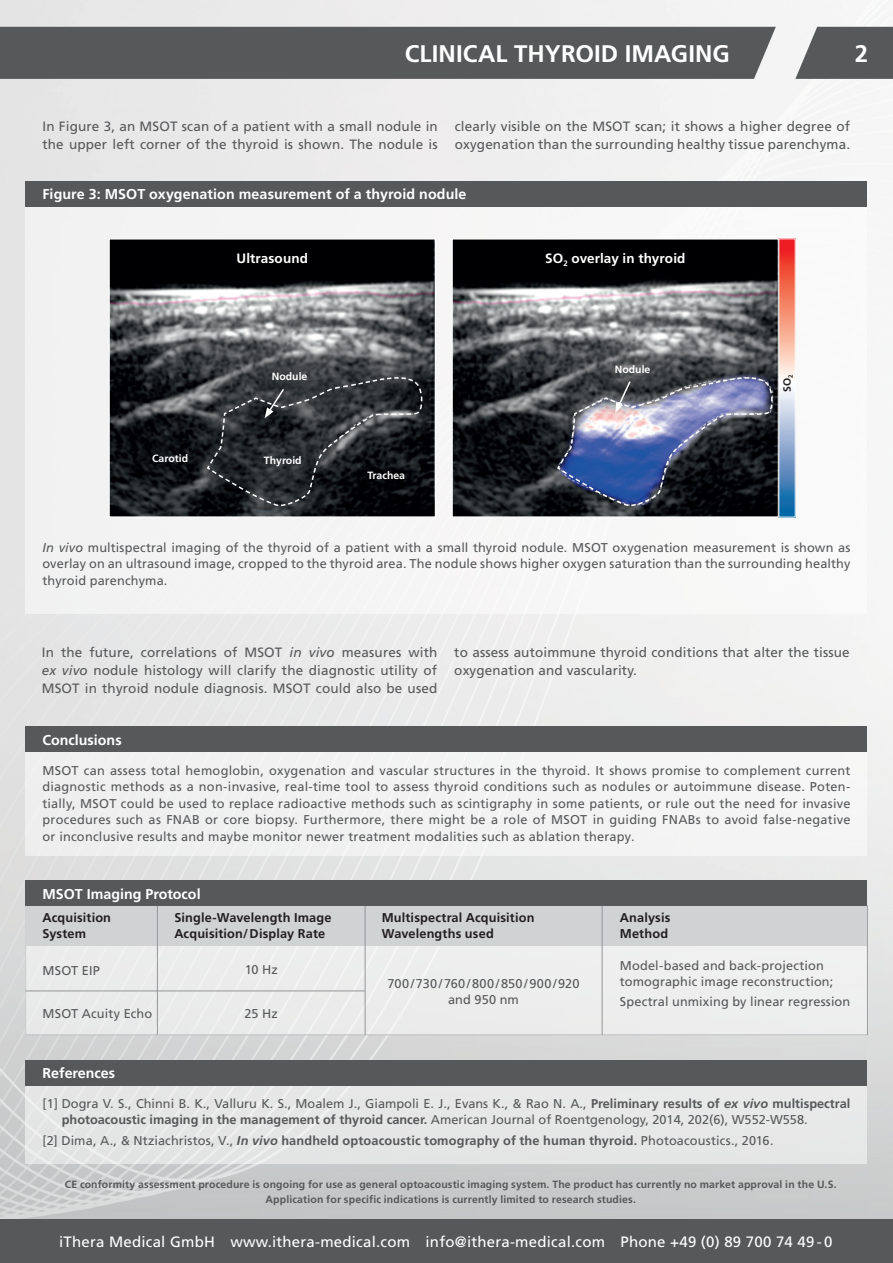
<style>
.page{position:relative;width:893px;height:1263px;background:#fff}
.page>*{position:absolute;margin:0;border:0;box-sizing:border-box;transform-origin:0 0}
.t1{font:700 24px "Frutiger LT Std";letter-spacing:.005em;color:#fff}
.t2{font:15px "Frutiger LT Std";letter-spacing:.015em;color:#fff}
.t3{font:700 14.25px "Frutiger LT Std";color:#fff}
.t4{font:13.5px/18px "Frutiger LT Std";letter-spacing:.01em;color:#57585a}
.t5{font:700 13.5px "Frutiger LT Std";letter-spacing:.01em;color:#fff}
.t6{font:12.75px/16.5px "Frutiger LT Std";letter-spacing:.01em;color:#57585a;text-align:justify}
.t7{font:700 12.75px/15.3px "Frutiger LT Std";letter-spacing:.01em;color:#231f20}
.t8{font:700 10.5px/15px "Frutiger LT Std";letter-spacing:.015em;color:#57585a;text-align:center}
.t9{font:700 10.5px "Frutiger LT Std";color:#fff}
.t10{font:700 10.5px "Frutiger LT Std";color:#231f20}
.s1{font-style:italic}
.s2{font-weight:700}
.s3{font-weight:700;font-style:italic}
</style>
<div class="page">
<img style="left:0;top:0;width:893px;height:1219px">
<div style="left:0;top:1219px;width:893px;height:44px;background:#57585a"></div>
<svg style="left:795px;top:27px;width:98px;height:52px;background:#696a6b"></svg>
<div style="left:0;top:27px;width:776px;height:52px;background:#57585a"></div>
<div style="left:26px;top:189px;width:841px;height:425px;background:#f6f5f6"></div>
<div style="left:26px;top:1068px;width:841px;height:95px;background:#e6e6e6"></div>
<div style="left:26px;top:731px;width:841px;height:124px;background:#f2f2f3"></div>
<div style="left:26px;top:726px;width:841px;height:26px;background:#57585a"></div>
<div style="left:26px;top:181px;width:841px;height:26px;background:#57585a"></div>
<div style="left:26px;top:880px;width:841px;height:155px;background:#ededed"></div>
<div style="left:26px;top:880px;width:841px;height:26px;background:#57585a"></div>
<div style="left:26px;top:1060px;width:841px;height:26px;background:#57585a"></div>
<div style="left:26px;top:906px;width:841px;height:39px;background:#d1d2d4"></div>
<hr style="left:26px;top:991px;width:339px;height:1px;background:#939598">
<hr style="left:157px;top:906px;width:1px;height:129px;background:#939598">
<hr style="left:365px;top:906px;width:1px;height:129px;background:#939598">
<hr style="left:602px;top:906px;width:1px;height:129px;background:#939598">
<svg style="left:781px;top:241px;width:12px;height:274px;background:#bf9aa2"></svg>
<div style="left:779px;top:239px;width:16px;height:278px;border:1px solid #fff"></div>
<img style="left:111px;top:241px;width:323px;height:274px">
<div style="left:109px;top:239px;width:327px;height:278px;border:1px solid #fff"></div>
<img style="left:454px;top:241px;width:323px;height:274px">
<div style="left:452px;top:239px;width:327px;height:278px;border:1px solid #fff"></div>
<svg style="left:556px;top:374px;width:217px;height:133px;background:#4e566f"></svg>
<svg style="left:206px;top:374px;width:217px;height:133px;background:#2d3032"></svg>
<h1 class="t1" style="left:405px;top:39px;width:327px">CLINICAL THYROID IMAGING</h1>
<h1 class="t1" style="left:855px;top:39px;width:15px">2</h1>
<p class="t4" style="left:43px;top:117px;width:397px">In Figure 3, an MSOT scan of a patient with a small nodule in the upper left corner of the thyroid is shown. The nodule is</p>
<p class="t4" style="left:455px;top:117px;width:397px">clearly visible on the MSOT scan; it shows a higher degree of oxygenation than the surrounding healthy tissue parenchyma.</p>
<p class="t3" style="left:43px;top:186px;width:425px">Figure 3: MSOT oxygenation measurement of a thyroid nodule</p>
<p class="t9" style="left:152px;top:452px;width:37px">Carotid</p>
<p class="t5" style="left:237px;top:251px;width:73px">Ultrasound</p>
<p class="t5" style="left:545px;top:251px;width:142px">SO<sub>2</sub> overlay in thyroid</p>
<p class="t9" style="left:272px;top:370px;width:37px">Nodule</p>
<p class="t9" style="left:264px;top:454px;width:39px">Thyroid</p>
<p class="t9" style="left:368px;top:469px;width:39px">Trachea</p>
<p class="t9" style="left:615px;top:363px;width:37px">Nodule</p>
<p class="t10" style="left:781px;top:392px;width:19px;rotate:-90deg">SO<sub>2</sub></p>
<p class="t6" style="left:43px;top:539px;width:809px"><span class="s1">In vivo</span> multispectral imaging of the thyroid of a patient with a small thyroid nodule. MSOT oxygenation measurement is shown as overlay on an ultrasound image, cropped to the thyroid area. The nodule shows higher oxygen saturation than the surrounding healthy thyroid parenchyma.</p>
<p class="t4" style="left:42px;top:644px;width:397px;text-align:justify">In the future, correlations of MSOT <span class="s1">in vivo</span> measures with <span class="s1">ex vivo</span> nodule histology will clarify the diagnostic utility of MSOT in thyroid nodule diagnosis. MSOT could also be used</p>
<p class="t4" style="left:454px;top:644px;width:397px">to assess autoimmune thyroid conditions that alter the tissue oxygenation and vascularity.</p>
<p class="t3" style="left:43px;top:731px;width:81px">Conclusions</p>
<p class="t6" style="left:43px;top:762px;width:809px">MSOT can assess total hemoglobin, oxygenation and vascular structures in the thyroid. It shows promise to complement current diagnostic methods as a non-invasive, real-time tool to assess thyroid conditions such as nodules or autoimmune disease. Poten&shy;tially, MSOT could be used to replace radioactive methods such as scintigraphy in some patients, or rule out the need for invasive procedures such as FNAB or core biopsy. Furthermore, there might be a role of MSOT in guiding FNABs to avoid false-negative or inconclusive results and maybe monitor newer treatment modalities such as ablation therapy.</p>
<p class="t3" style="left:43px;top:885px;width:160px">MSOT Imaging Protocol</p>
<p class="t7" style="left:43px;top:910px;width:70px">Acquisition<br>System</p>
<p class="t7" style="left:174px;top:910px;width:159px;line-height:15.8px">Single-Wavelength Image<br>Acquisition/Display Rate</p>
<p class="t6" style="left:245px;top:961px;width:35px">10 Hz</p>
<p class="t6" style="left:245px;top:1005px;width:35px">25 Hz</p>
<p class="t6" style="left:43px;top:962px;width:59px">MSOT EIP</p>
<p class="t6" style="left:43px;top:1005px;width:111px">MSOT Acuity Echo</p>
<p class="t3" style="left:43px;top:1065px;width:74px">References</p>
<p class="t7" style="left:382px;top:910px;width:154px">Multispectral Acquisition<br>Wavelengths used</p>
<p class="t6" style="left:387px;top:975px;width:194px;line-height:15.8px;text-align:center">700/730/760/800/850/900/920 and 950 nm</p>
<p class="t7" style="left:620px;top:910px;width:52px">Analysis<br>Method</p>
<p class="t6" style="left:620px;top:958px;width:215px;line-height:15.8px">Model-based and back-projection tomographic image reconstruction;</p>
<p class="t6" style="left:620px;top:994px;width:232px">Spectral unmixing by linear regression</p>
<p class="t6" style="left:62px;top:1095px;width:790px;text-indent:-19px">[1] Dogra V. S., Chinni B. K., Valluru K. S., Moalem J., Giampoli E. J., Evans K., &amp; Rao N. A., <span class="s2">Preliminary results of</span> <span class="s3">ex vivo</span> <span class="s2">multispectral photoacoustic imaging in the management of thyroid cancer.</span> American Journal of Roentgenology, 2014, 202(6), W552-W558.</p>
<p class="t6" style="left:43px;top:1132px;width:732px">[2] Dima, A., &amp; Ntziachristos, V., <span class="s3">In vivo</span> <span class="s2">handheld optoacoustic tomography of the human thyroid.</span> Photoacoustics., 2016.</p>
<p class="t8" style="left:65px;top:1176px;width:774px">CE conformity assessment procedure is ongoing for use as general optoacoustic imaging system. The product has currently no market approval in the U.S.<br>Application for specific indications is currently limited to research studies.</p>
<p class="t2" style="left:59px;top:1232px;width:775px">iThera Medical GmbH www.ithera-medical.com info@ithera-medical.com Phone +49 (0) 89 700 74 49 - 0</p>
</div>
